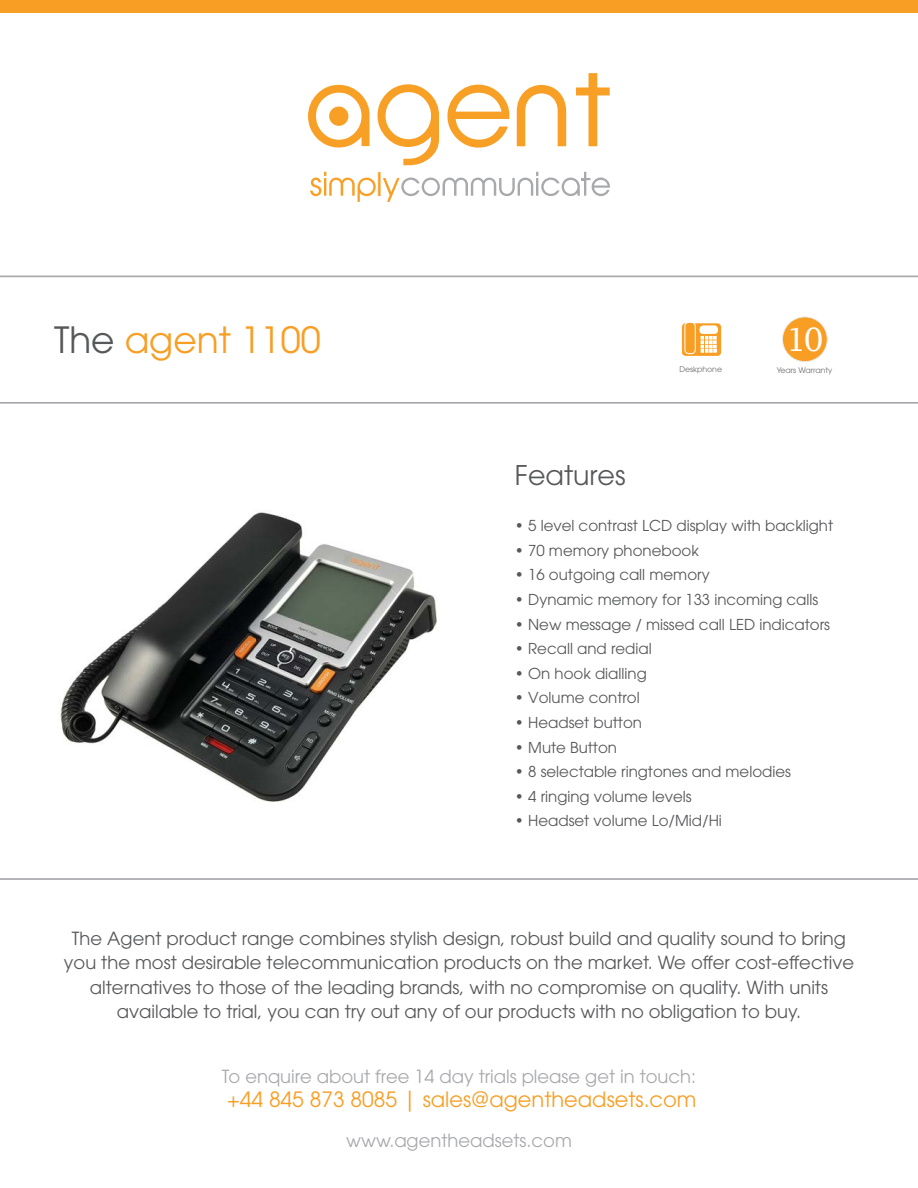
<style>
.page{position:relative;width:918px;height:1188px;background:#fff}
.page>*{position:absolute;margin:0;border:0;box-sizing:border-box;transform-origin:0 0}
.t1{font:36px "ITC Avant Garde Pro";color:#f89e24}
.t2{font:33.6px "Myriad Pro";color:#f89e24;scale:.84 1}
.t3{font:32.25px "Lucida Fax";color:#fff}
.t4{font:27px "ITC Avant Garde Pro";color:#57585a}
.t5{font:21px "ITC Avant Garde Pro";color:#f89e24}
.t6{font:18px/24.6px "ITC Avant Garde Pro";color:#57585a;text-align:center}
.t7{font:18px "ITC Avant Garde Pro";color:#a8a9ad}
.t8{font:15px "ITC Avant Garde Pro";color:#57585a}
.t9{font:7.8px "ITC Avant Garde Pro";color:#6c6d70}
.s1{color:#57585a}
</style>
<div class="page">
<svg style="left:517px;top:85px;width:49px;height:61px"></svg>
<svg style="left:576px;top:73px;width:34px;height:73px"></svg>
<svg style="left:308px;top:85px;width:62px;height:63px"></svg>
<svg style="left:378px;top:84px;width:61px;height:81px"></svg>
<svg style="left:447px;top:84px;width:62px;height:64px"></svg>
<svg style="left:310px;top:172px;width:66px;height:30px"></svg>
<svg style="left:383px;top:172px;width:227px;height:30px"></svg>
<div style="left:329px;top:107px;width:19px;height:19px;background:#f89f25;border-radius:50%"></div>
<div style="left:0;top:0;width:918px;height:13px;background:#f89e24"></div>
<svg style="left:0;top:402px;width:918px;height:478px"></svg>
<hr style="left:0;top:276px;width:918px;height:1px;background:#a8a9ad">
<svg style="left:681px;top:322px;width:41px;height:34px"></svg>
<svg style="left:787px;top:316px;width:41px;height:46px"></svg>
<div style="left:782px;top:317px;width:45px;height:45px;background:#f89e24;border-radius:50%"></div>
<div style="left:782px;top:317px;width:45px;height:45px;border:1px solid #ebebec;border-radius:50%"></div>
<p class="t1" style="left:54px;top:317px;width:268px"><span class="s1">The</span> agent 1100</p>
<h2 class="t2" style="left:376px;top:164px;width:9px">l</h2>
<p class="t3" style="left:786px;top:321px;width:40px">10</p>
<p class="t9" style="left:679px;top:365px;width:44px">Deskphone</p>
<p class="t9" style="left:777px;top:365px;width:57px">Years Warranty</p>
<p class="t4" style="left:515px;top:458px;width:112px">Features</p>
<p class="t8" style="left:515px;top:516px;width:320px">• 5 level contrast LCD display with backlight</p>
<p class="t8" style="left:515px;top:541px;width:185px">• 70 memory phonebook</p>
<p class="t8" style="left:515px;top:566px;width:196px">• 16 outgoing call memory</p>
<p class="t8" style="left:515px;top:590px;width:305px">• Dynamic memory for 133 incoming calls</p>
<p class="t8" style="left:515px;top:615px;width:317px">• New message / missed call LED indicators</p>
<p class="t8" style="left:515px;top:639px;width:138px">• Recall and redial</p>
<p class="t8" style="left:515px;top:664px;width:133px">• On hook dialling</p>
<p class="t8" style="left:515px;top:689px;width:126px">• Volume control</p>
<p class="t8" style="left:515px;top:713px;width:129px">• Headset button</p>
<p class="t8" style="left:515px;top:738px;width:104px">• Mute Button</p>
<p class="t8" style="left:515px;top:762px;width:278px">• 8 selectable ringtones and melodies</p>
<p class="t8" style="left:515px;top:787px;width:178px">• 4 ringing volume levels</p>
<p class="t8" style="left:515px;top:812px;width:208px">• Headset volume Lo/Mid/Hi</p>
<p class="t6" style="left:64px;top:925px;width:792px">The Agent product range combines stylish design, robust build and quality sound to bring you the most desirable telecommunication products on the market. We offer cost-effective alternatives to those of the leading brands, with no compromise on quality. With units available to trial, you can try out any of our products with no obligation to buy.</p>
<p class="t7" style="left:222px;top:1065px;width:476px">To enquire about free 14 day trials please get in touch:</p>
<p class="t5" style="left:227px;top:1087px;width:471px">+44 845 873 8085 | sales@agentheadsets.com</p>
<p class="t7" style="left:346px;top:1130px;width:227px">www.agentheadsets.com</p>
</div>
